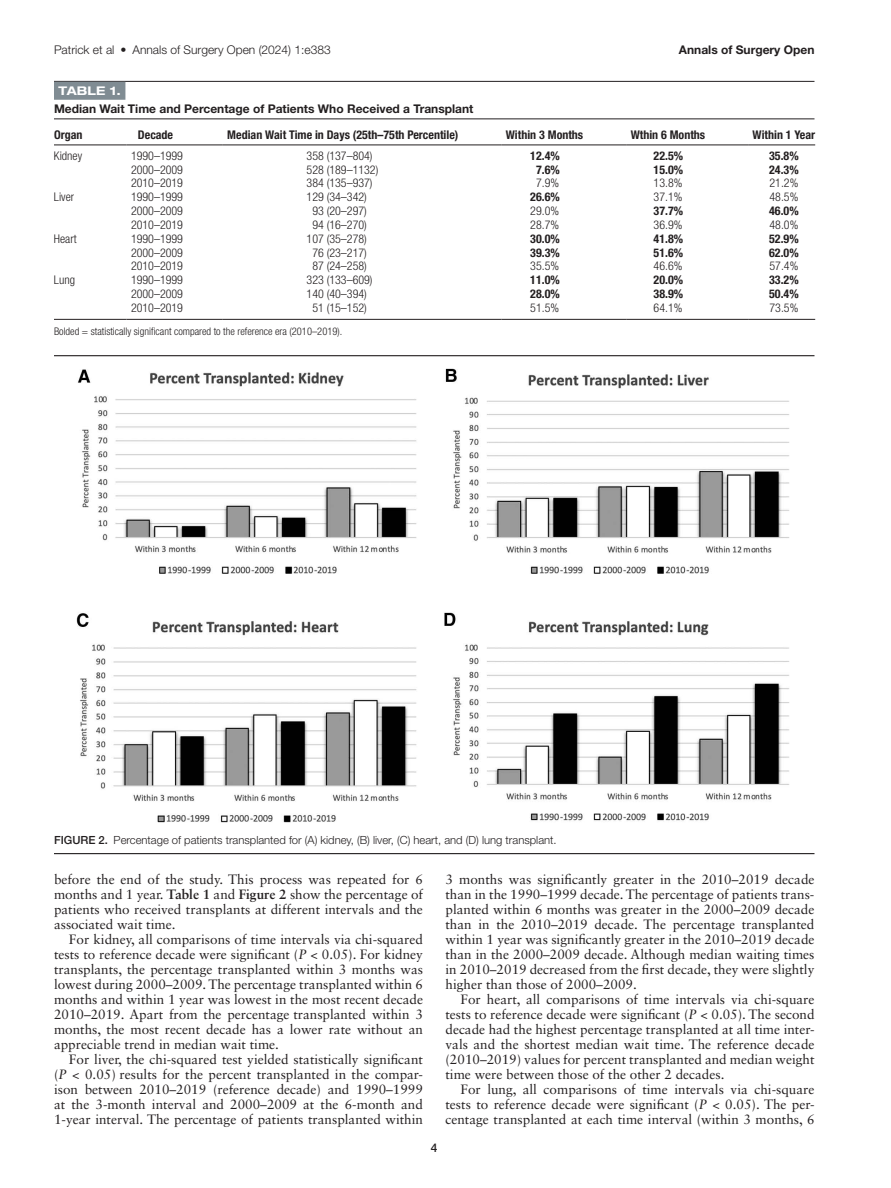
<style>
.page{position:relative;width:891px;height:1188px;background:#fff}
.page>*{position:absolute;margin:0;border:0;box-sizing:border-box;transform-origin:0 0}
.t1{font:13.5px/15px "Sabon LT Std";color:#231f20;text-align:justify}
.t2{font:300 condensed 12px "Helvetica Neue LT Std";color:#231f20}
.t3{font:700 condensed 12px "Helvetica Neue LT Std";color:#231f20}
.t4{font:700 12px "Helvetica Neue LT Std";color:#231f20}
.t5{font:300 12px "Helvetica Neue LT Std";color:#231f20}
.t6{font:700 expanded 12px "Helvetica Neue LT Std";color:#fff}
.t7{font:500 12px "Helvetica Neue LT Std";color:#231f20}
.t8{font:300 11.25px "Helvetica Neue LT Std";color:#231f20}
.t9{font:300 condensed 10.5px "Helvetica Neue LT Std";color:#231f20}
.s1{font-weight:500}
.s2{font-weight:700}
.s3{font-style:italic}
</style>
<div class="page">
<hr style="left:54px;top:81px;width:760px;height:1px;background:#231f20">
<div style="left:54px;top:82px;width:71px;height:18px;background:#808c93"></div>
<hr style="left:54px;top:118px;width:760px;height:1px;background:#231f20">
<hr style="left:54px;top:145px;width:73px;height:1px;background:#231f20">
<hr style="left:127px;top:145px;width:96px;height:1px;background:#231f20">
<hr style="left:223px;top:145px;width:278px;height:1px;background:#231f20">
<hr style="left:501px;top:145px;width:125px;height:1px;background:#231f20">
<hr style="left:626px;top:145px;width:122px;height:1px;background:#231f20">
<hr style="left:748px;top:145px;width:67px;height:1px;background:#231f20">
<hr style="left:127px;top:319px;width:96px;height:1px;background:#231f20">
<hr style="left:223px;top:319px;width:278px;height:1px;background:#231f20">
<hr style="left:501px;top:319px;width:125px;height:1px;background:#231f20">
<hr style="left:626px;top:319px;width:122px;height:1px;background:#231f20">
<hr style="left:748px;top:319px;width:67px;height:1px;background:#231f20">
<hr style="left:54px;top:319px;width:73px;height:1px;background:#231f20">
<img style="left:76px;top:368px;width:714px;height:455px">
<hr style="left:54px;top:355px;width:760px;height:1px;background:#231f20">
<hr style="left:54px;top:853px;width:760px;height:1px;background:#231f20">
<p class="t5" style="left:54px;top:42px;width:278px">Patrick et al • Annals of Surgery Open (2024) 1:e383</p>
<p class="t4" style="left:679px;top:42px;width:137px">Annals of Surgery Open</p>
<p class="t6" style="left:58px;top:83px;width:64px">TABLE 1.</p>
<p class="t4" style="left:54px;top:102px;width:421px">Median Wait Time and Percentage of Patients Who Received a Transplant</p>
<p class="t3" style="left:54px;top:127px;width:30px">Organ</p>
<p class="t3" style="left:138px;top:127px;width:37px">Decade</p>
<p class="t3" style="left:227px;top:127px;width:233px">Median Wait Time in Days (25th–75th Percentile)</p>
<p class="t3" style="left:506px;top:127px;width:79px">Within 3 Months</p>
<p class="t3" style="left:631px;top:127px;width:76px">Wthin 6 Months</p>
<p class="t3" style="left:753px;top:127px;width:64px">Within 1 Year</p>
<p class="t2" style="left:54px;top:149px;width:30px">Kidney</p>
<p class="t2" style="left:131px;top:149px;width:54px">1990–1999</p>
<p class="t2" style="left:307px;top:149px;width:68px">358 (137–804)</p>
<p class="t3" style="left:530px;top:148px;width:31px">12.4%</p>
<p class="t3" style="left:654px;top:148px;width:31px">22.5%</p>
<p class="t3" style="left:769px;top:148px;width:31px">35.8%</p>
<p class="t2" style="left:131px;top:163px;width:54px">2000–2009</p>
<p class="t2" style="left:307px;top:163px;width:73px">528 (189–1132)</p>
<p class="t3" style="left:536px;top:162px;width:25px">7.6%</p>
<p class="t3" style="left:654px;top:162px;width:31px">15.0%</p>
<p class="t3" style="left:769px;top:162px;width:31px">24.3%</p>
<p class="t2" style="left:131px;top:176px;width:54px">2010–2019</p>
<p class="t2" style="left:307px;top:176px;width:68px">384 (135–937)</p>
<p class="t2" style="left:536px;top:176px;width:25px">7.9%</p>
<p class="t2" style="left:654px;top:176px;width:30px">13.8%</p>
<p class="t2" style="left:770px;top:176px;width:30px">21.2%</p>
<p class="t2" style="left:54px;top:190px;width:22px">Liver</p>
<p class="t2" style="left:131px;top:190px;width:54px">1990–1999</p>
<p class="t2" style="left:307px;top:190px;width:62px">129 (34–342)</p>
<p class="t3" style="left:530px;top:190px;width:31px">26.6%</p>
<p class="t2" style="left:654px;top:190px;width:30px">37.1%</p>
<p class="t2" style="left:770px;top:190px;width:30px">48.5%</p>
<p class="t2" style="left:131px;top:204px;width:54px">2000–2009</p>
<p class="t2" style="left:312px;top:204px;width:56px">93 (20–297)</p>
<p class="t2" style="left:530px;top:204px;width:30px">29.0%</p>
<p class="t3" style="left:654px;top:204px;width:31px">37.7%</p>
<p class="t3" style="left:769px;top:204px;width:31px">46.0%</p>
<p class="t2" style="left:131px;top:218px;width:54px">2010–2019</p>
<p class="t2" style="left:312px;top:218px;width:56px">94 (16–270)</p>
<p class="t2" style="left:530px;top:218px;width:30px">28.7%</p>
<p class="t2" style="left:654px;top:218px;width:30px">36.9%</p>
<p class="t2" style="left:770px;top:218px;width:30px">48.0%</p>
<p class="t2" style="left:54px;top:232px;width:24px">Heart</p>
<p class="t2" style="left:131px;top:232px;width:54px">1990–1999</p>
<p class="t2" style="left:307px;top:232px;width:62px">107 (35–278)</p>
<p class="t3" style="left:530px;top:231px;width:31px">30.0%</p>
<p class="t3" style="left:654px;top:231px;width:31px">41.8%</p>
<p class="t3" style="left:769px;top:231px;width:31px">52.9%</p>
<p class="t2" style="left:131px;top:245px;width:54px">2000–2009</p>
<p class="t2" style="left:312px;top:245px;width:56px">76 (23–217)</p>
<p class="t3" style="left:530px;top:245px;width:31px">39.3%</p>
<p class="t3" style="left:654px;top:245px;width:31px">51.6%</p>
<p class="t3" style="left:769px;top:245px;width:31px">62.0%</p>
<p class="t2" style="left:131px;top:259px;width:54px">2010–2019</p>
<p class="t2" style="left:312px;top:259px;width:56px">87 (24–258)</p>
<p class="t2" style="left:530px;top:259px;width:30px">35.5%</p>
<p class="t2" style="left:654px;top:259px;width:30px">46.6%</p>
<p class="t2" style="left:770px;top:259px;width:30px">57.4%</p>
<p class="t2" style="left:54px;top:273px;width:23px">Lung</p>
<p class="t2" style="left:131px;top:273px;width:54px">1990–1999</p>
<p class="t2" style="left:307px;top:273px;width:68px">323 (133–609)</p>
<p class="t3" style="left:530px;top:273px;width:31px">11.0%</p>
<p class="t3" style="left:654px;top:273px;width:31px">20.0%</p>
<p class="t3" style="left:769px;top:273px;width:31px">33.2%</p>
<p class="t2" style="left:131px;top:287px;width:54px">2000–2009</p>
<p class="t2" style="left:307px;top:287px;width:62px">140 (40–394)</p>
<p class="t3" style="left:530px;top:286px;width:31px">28.0%</p>
<p class="t3" style="left:654px;top:286px;width:31px">38.9%</p>
<p class="t3" style="left:769px;top:286px;width:31px">50.4%</p>
<p class="t2" style="left:131px;top:301px;width:54px">2010–2019</p>
<p class="t2" style="left:312px;top:301px;width:56px">51 (15–152)</p>
<p class="t2" style="left:530px;top:301px;width:30px">51.5%</p>
<p class="t2" style="left:654px;top:301px;width:30px">64.1%</p>
<p class="t2" style="left:770px;top:301px;width:30px">73.5%</p>
<p class="t9" style="left:54px;top:325px;width:290px">Bolded = statistically significant compared to the reference era (2010–2019).</p>
<p class="t8" style="left:54px;top:833px;width:504px"><span class="s1">FIGURE 2.</span> Percentage of patients transplanted for (A) kidney, (B) liver, (C) heart, and (D) lung transplant.</p>
<p class="t1" style="left:54px;top:872px;width:371px">before the end of the study. This process was repeated for 6 months and 1 year. <span class="s2">Table 1</span> and <span class="s2">Figure 2</span> show the percentage of patients who received transplants at different intervals and the associated wait time.</p>
<p class="t1" style="left:54px;top:932px;width:371px;text-indent:15px">For kidney, all comparisons of time intervals via chi-squared tests to reference decade were significant (<span class="s3">P</span> &lt; 0.05). For kidney transplants, the percentage transplanted within 3 months was lowest during 2000–2009. The percentage transplanted within 6 months and within 1 year was lowest in the most recent decade 2010–2019. Apart from the percentage transplanted within 3 months, the most recent decade has a lower rate without an appreciable trend in median wait time.</p>
<p class="t1" style="left:54px;top:1052px;width:371px;text-indent:15px">For liver, the chi-squared test yielded statistically significant (<span class="s3">P</span> &lt; 0.05) results for the percent transplanted in the compar&shy;ison between 2010–2019 (reference decade) and 1990–1999 at the 3-month interval and 2000–2009 at the 6-month and 1-year interval. The percentage of patients transplanted within</p>
<p class="t7" style="left:431px;top:1140px;width:8px">4</p>
<p class="t1" style="left:446px;top:872px;width:371px">3 months was significantly greater in the 2010–2019 decade than in the 1990–1999 decade. The percentage of patients trans&shy;planted within 6 months was greater in the 2000–2009 decade than in the 2010–2019 decade. The percentage transplanted within 1 year was significantly greater in the 2010–2019 decade than in the 2000–2009 decade. Although median waiting times in 2010–2019 decreased from the first decade, they were slightly higher than those of 2000–2009.</p>
<p class="t1" style="left:446px;top:992px;width:371px;text-indent:15px">For heart, all comparisons of time intervals via chi-square tests to reference decade were significant (<span class="s3">P</span> &lt; 0.05). The second decade had the highest percentage transplanted at all time inter&shy;vals and the shortest median wait time. The reference decade (2010–2019) values for percent transplanted and median weight time were between those of the other 2 decades.</p>
<p class="t1" style="left:446px;top:1082px;width:371px;text-indent:15px">For lung, all comparisons of time intervals via chi-square tests to reference decade were significant (<span class="s3">P</span> &lt; 0.05). The per&shy;centage transplanted at each time interval (within 3 months, 6</p>
</div>
